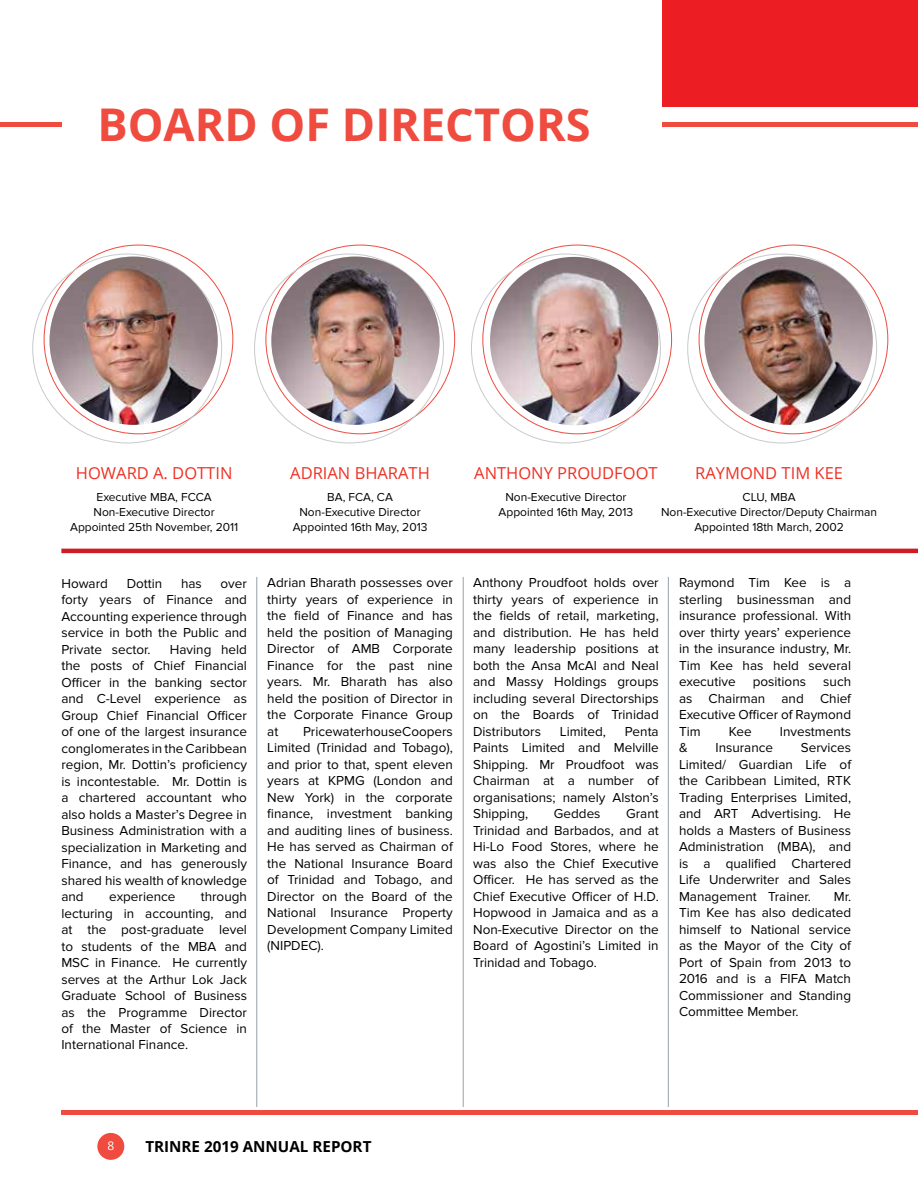
<style>
.page{position:relative;width:918px;height:1188px;background:#fff}
.page>*{position:absolute;margin:0;border:0;box-sizing:border-box;transform-origin:0 0}
.t1{font:700 45.15px "Open Sans";color:#ef4b3f}
.t2{font:16.5px "Open Sans";color:#ee3124}
.t3{font:700 15.15px "Open Sans";color:#000}
.t4{font:13.5px/16.5px "Proxima Nova";color:#000;text-align:justify}
.t5{font:12px/15px "Proxima Nova";color:#000;text-align:center}
.t6{font:12px "Open Sans";color:#fff}
</style>
<div class="page">
<img style="left:705px;top:257px;width:168px;height:168px;border-radius:84px">
<img style="left:490px;top:257px;width:168px;height:168px;border-radius:84px">
<img style="left:271px;top:257px;width:169px;height:168px;border-radius:84px">
<img style="left:50px;top:257px;width:168px;height:168px;border-radius:84px">
<div style="left:662px;top:122px;width:256px;height:5px;background:#ef4b3f"></div>
<div style="left:0;top:122px;width:62px;height:5px;background:#ef4b3f"></div>
<hr style="left:256px;top:577px;width:1px;height:530px;background:#95a3ab">
<hr style="left:463px;top:577px;width:1px;height:530px;background:#95a3ab">
<hr style="left:668px;top:577px;width:1px;height:530px;background:#95a3ab">
<hr style="left:61px;top:549px;width:857px;height:4px;background:#cf1b22">
<div style="left:662px;top:0;width:256px;height:106px;background:#ed1d24"></div>
<div style="left:61px;top:1110px;width:857px;height:5px;background:#ef4b3f"></div>
<div style="left:97px;top:1133px;width:27px;height:27px;background:#ef4b3f;border-radius:50%"></div>
<h1 class="t1" style="left:97px;top:93px;width:495px">BOARD OF DIRECTORS</h1>
<p class="t2" style="left:76px;top:462px;width:158px">HOWARD A. DOTTIN</p>
<p class="t5" style="left:70px;top:489px;width:170px">Executive MBA, FCCA<br>Non-Executive Director<br>Appointed 25th November, 2011</p>
<p class="t4" style="left:61px;top:575px;width:48px">Howard</p>
<p class="t4" style="left:127px;top:575px;width:37px">Dottin</p>
<p class="t4" style="left:181px;top:575px;width:22px">has</p>
<p class="t4" style="left:61px;top:575px;width:187px;text-indent:159px">over forty years of Finance and Accounting experience through service in both the Public and Private sector.</p>
<p class="t4" style="left:61px;top:641px;width:187px;text-indent:109px">Having held the posts of Chief Financial Officer in the banking sector and C-Level experience as Group Chief Financial Officer of one of the largest insurance conglomerates in the Caribbean region, Mr. Dottin’s proficiency is incontestable. Mr. Dottin is a chartered accountant who also holds a Master’s Degree in Business Administration with a specialization in Marketing and Finance, and has generously shared his wealth of knowledge and</p>
<p class="t4" style="left:61px;top:888px;width:187px;text-indent:139px">through lecturing in accounting, and at the post-graduate level to students of the MBA and MSC in Finance. He currently serves at the Arthur Lok Jack Graduate School of Business as the Programme Director of the Master of Science in International Finance.</p>
<p class="t4" style="left:109px;top:888px;width:68px">experience</p>
<p class="t2" style="left:290px;top:462px;width:141px">ADRIAN BHARATH</p>
<p class="t5" style="left:293px;top:489px;width:136px">BA, FCA, CA<br>Non-Executive Director<br>Appointed 16th May, 2013</p>
<p class="t4" style="left:267px;top:575px;width:187px">Adrian Bharath possesses over thirty years of experience in the field of Finance and has held the position of Managing Director of AMB Corporate Finance for the past nine years. Mr. Bharath has also held the position of Director in the Corporate Finance Group at</p>
<p class="t4" style="left:267px;top:723px;width:187px;text-indent:36px">PricewaterhouseCoopers Limited (Trinidad and Tobago), and prior to that, spent eleven years at KPMG (London and New York) in the corporate finance, investment banking and auditing lines of business.<br>He has served as Chairman of the National Insurance Board of Trinidad and Tobago, and Director on the Board of the National Insurance Property Development Company Limited (NIPDEC).</p>
<p class="t2" style="left:474px;top:462px;width:185px">ANTHONY PROUDFOOT</p>
<p class="t5" style="left:499px;top:489px;width:136px">Non-Executive Director<br>Appointed 16th May, 2013</p>
<p class="t2" style="left:695px;top:462px;width:149px">RAYMOND TIM KEE</p>
<p class="t5" style="left:661px;top:489px;width:218px">CLU, MBA<br>Non-Executive Director/Deputy Chairman<br>Appointed 18th March, 2002</p>
<p class="t4" style="left:473px;top:575px;width:187px">Anthony Proudfoot holds over thirty years of experience in the fields of retail, marketing, and distribution. He has held many leadership positions at both the Ansa McAl and Neal and Massy Holdings groups including several Directorships on the Boards of Trinidad Distributors</p>
<p class="t4" style="left:473px;top:723px;width:187px;text-indent:152px">Penta Paints Limited and Melville Shipping. Mr Proudfoot was Chairman at a number of organisations; namely Alston’s Shipping,</p>
<p class="t4" style="left:560px;top:723px;width:48px">Limited,</p>
<p class="t4" style="left:473px;top:806px;width:187px;text-indent:153px">Grant Trinidad and Barbados, and at Hi-Lo Food Stores, where he was also the Chief Executive Officer. He has served as the Chief Executive Officer of H.D.<br>Hopwood in Jamaica and as a Non-Executive Director on the Board of Agostini’s Limited in Trinidad and Tobago.</p>
<p class="t4" style="left:554px;top:806px;width:48px">Geddes</p>
<p class="t4" style="left:679px;top:575px;width:174px">Raymond Tim Kee is a sterling businessman and insurance professional. With over thirty years’ experience in the insurance industry, Mr.<br>Tim Kee has held several executive</p>
<p class="t4" style="left:679px;top:674px;width:174px;text-indent:144px">such as Chairman and Chief Executive Officer of Raymond Tim</p>
<p class="t4" style="left:753px;top:674px;width:55px">positions</p>
<p class="t4" style="left:729px;top:723px;width:24px">Kee</p>
<p class="t4" style="left:780px;top:723px;width:73px">Investments</p>
<p class="t4" style="left:679px;top:740px;width:174px;text-indent:122px">Services Limited/ Guardian Life of the Caribbean Limited, RTK Trading Enterprises Limited, and ART Advertising. He holds a Masters of Business Administration (MBA), and is a qualified Chartered Life Underwriter and Sales Management Trainer.</p>
<p class="t4" style="left:679px;top:740px;width:10px">&amp;</p>
<p class="t4" style="left:715px;top:740px;width:59px">Insurance</p>
<p class="t4" style="left:679px;top:888px;width:174px;text-indent:155px">Mr.<br>Tim Kee has also dedicated himself to National service as the Mayor of the City of Port of Spain from 2013 to 2016 and is a FIFA Match Commissioner and Standing Committee Member.</p>
<p class="t6" style="left:107px;top:1138px;width:8px">8</p>
<p class="t3" style="left:145px;top:1136px;width:228px">TRINRE 2019 ANNUAL REPORT</p>
</div>
